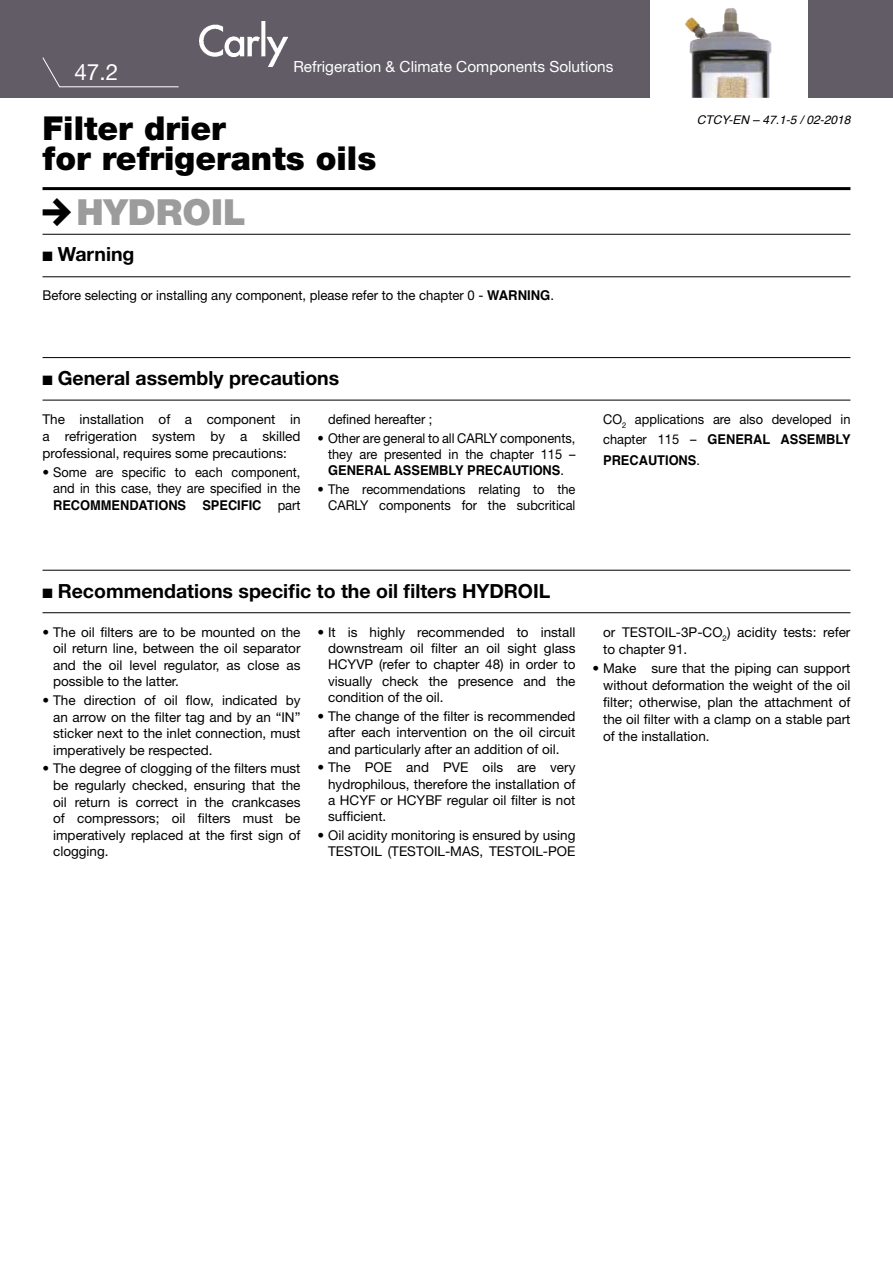
<style>
.page{position:relative;width:893px;height:1263px;background:#fff}
.page>*{position:absolute;margin:0;border:0;box-sizing:border-box;transform-origin:0 0}
.t1{font:900 36px "Helvetica Neue";color:#9c9c9d}
.t2{font:900 33px/30px "Helvetica Neue";color:#000}
.t3{font:22.5px "Helvetica Neue";color:#fff}
.t4{font:700 19.5px "Helvetica Neue";color:#000}
.t5{font:15.3px "Helvetica Neue";color:#fff}
.t6{font:13.5px/16.6px "Helvetica Neue";color:#000;text-align:justify}
.t7{font:13.5px/16.4px "Helvetica Neue";color:#000;text-align:right;scale:.95 1}
.t8{font:700 13.5px/20.5px "Helvetica";color:#000;scale:.95 1}
.t9{font:italic 12px "Helvetica";color:#000}
.s1{font-family:"Helvetica";font-weight:700}
.s2{font-family:"Helvetica Neue";font-weight:400}
</style>
<div class="page">
<div style="left:0;top:0;width:893px;height:98px;background:#615c66"></div>
<hr style="left:43px;top:187px;width:807px;height:3px;background:#000">
<hr style="left:43px;top:234px;width:807px;height:1px;background:#000">
<hr style="left:43px;top:276px;width:807px;height:1px;background:#000">
<div style="left:651px;top:0;width:157px;height:101px;background:#fff"></div>
<img style="left:200px;top:21px;width:87px;height:45px">
<svg style="left:42px;top:57px;width:137px;height:31px"></svg>
<img style="left:685px;top:8px;width:87px;height:90px">
<hr style="left:43px;top:357px;width:807px;height:1px;background:#000">
<hr style="left:43px;top:400px;width:807px;height:1px;background:#000">
<hr style="left:43px;top:570px;width:807px;height:1px;background:#000">
<hr style="left:43px;top:612px;width:807px;height:1px;background:#000">
<h3 class="t3" style="left:74px;top:58px;width:45px">47.2</h3>
<p class="t5" style="left:293px;top:57px;width:322px">Refrigeration &amp; Climate Components Solutions</p>
<h2 class="t2" style="left:43px;top:113px;width:335px">Filter drier<br>for refrigerants oils</h2>
<p class="t9" style="left:697px;top:110px;width:155px">CTCY-EN – 47.1-5 / 02-2018</p>
<h1 class="t1" style="left:77px;top:190px;width:171px">HYDROIL</h1>
<h3 class="t4" style="left:43px;top:242px;width:94px">■ Warning</h3>
<p class="t6" style="left:43px;top:286px;width:513px">Before selecting or installing any component, please refer to the chapter 0 - <span class="s1">WARNING</span>.</p>
<h3 class="t4" style="left:43px;top:366px;width:298px">■ General assembly precautions</h3>
<p class="t6" style="left:43px;top:410px;width:259px">The installation of a component in a refrigeration system by a skilled professional, requires some precautions:</p>
<p class="t6" style="left:43px;top:463px;width:259px;text-align:right">• Some are specific to each component, and in this case, they are specified in the</p>
<p class="t8" style="left:53px;top:495px;width:262px">RECOMMENDATIONS SPECIFIC <span class="s2">part</span></p>
<p class="t7" style="left:328px;top:411px;width:111px">defined hereafter ;</p>
<p class="t7" style="left:317px;top:429px;width:273px">• Other are general to all CARLY components, they are presented in the chapter 115 –</p>
<p class="t8" style="left:328px;top:460px;width:250px">GENERAL ASSEMBLY PRECAUTIONS<span class="s2">.</span></p>
<p class="t7" style="left:317px;top:481px;width:273px">• The recommendations relating to the<br>CARLY components for the subcritical</p>
<p class="t7" style="left:603px;top:411px;width:262px">CO<sub>2</sub> applications are also developed in</p>
<p class="t8" style="left:603px;top:430px;width:262px"><span class="s2">chapter 115 –</span> GENERAL ASSEMBLY<br>PRECAUTIONS<span class="s2">.</span></p>
<h3 class="t4" style="left:43px;top:579px;width:509px">■ Recommendations specific to the oil filters HYDROIL</h3>
<p class="t6" style="left:53px;top:623px;width:249px;text-indent:-11px">• The oil filters are to be mounted on the oil return line, between the oil separator and the oil level regulator, as close as possible to the latter.</p>
<p class="t6" style="left:53px;top:692px;width:249px;text-indent:-11px">• The direction of oil flow, indicated by an arrow on the filter tag and by an “IN” sticker next to the inlet connection, must imperatively be respected.</p>
<p class="t6" style="left:53px;top:760px;width:249px;text-indent:-11px">• The degree of clogging of the filters must be regularly checked, ensuring that the oil return is correct in the crankcases of compressors; oil filters must be imperatively replaced at the first sign of clogging.</p>
<p class="t6" style="left:328px;top:623px;width:249px;text-indent:-11px">• It is highly recommended to install downstream oil filter an oil sight glass HCYVP (refer to chapter 48) in order to visually check the presence and the condition of the oil.</p>
<p class="t6" style="left:328px;top:707px;width:249px;text-indent:-11px">• The change of the filter is recommended after each intervention on the oil circuit and particularly after an addition of oil.</p>
<p class="t6" style="left:328px;top:759px;width:249px;text-indent:-11px">• The POE and PVE oils are very hydrophilous, therefore the installation of a HCYF or HCYBF regular oil filter is not sufficient.</p>
<p class="t6" style="left:317px;top:827px;width:259px;text-align:right">• Oil acidity monitoring is ensured by using<br>TESTOIL (TESTOIL-MAS, TESTOIL-POE</p>
<p class="t6" style="left:603px;top:623px;width:249px;line-height:17.1px">or TESTOIL-3P-CO<sub>2</sub>) acidity tests: refer to chapter 91.</p>
<p class="t6" style="left:603px;top:659px;width:249px;line-height:17.1px;text-indent:-11px">• Make sure that the piping can support without deformation the weight of the oil filter; otherwise, plan the attachment of the oil filter with a clamp on a stable part of the installation.</p>
</div>
